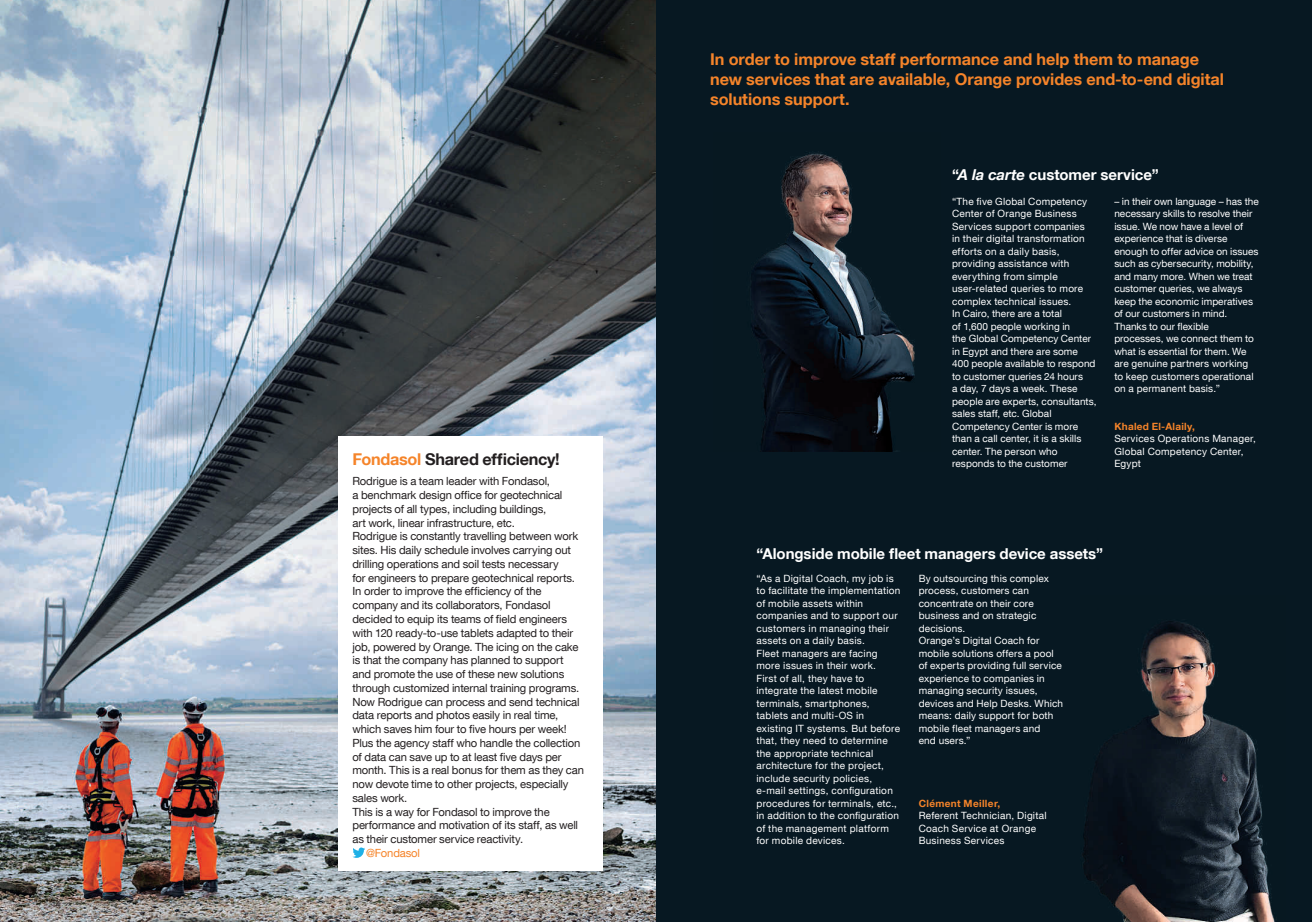
<style>
.page{position:relative;width:1312px;height:922px;background:#fff}
.page>*{position:absolute;margin:0;border:0;box-sizing:border-box;transform-origin:0 0}
.t1{font:700 16.25px/20px "Helvetica Neue LT Com";letter-spacing:-.005em;color:#f5842a}
.t2{font:700 16.25px "Helvetica Neue LT Com";letter-spacing:-.02em;color:#231f20}
.t3{font:700 15px "Helvetica Neue LT Com";letter-spacing:-.005em;color:#fff}
.t4{font:11.25px/13.8px "Helvetica Neue LT Com";letter-spacing:-.015em;color:#231f20}
.t5{font:11.25px "Helvetica Neue LT Com";letter-spacing:-.015em;color:#f5842a}
.t6{font:10px/12.5px "Helvetica Neue LT Com";letter-spacing:.015em;color:#fff}
.t7{font:700 10px "Helvetica Neue LT Com";letter-spacing:.03em;color:#f5842a}
.t8{font:8.75px "Helvetica Neue LT Com";color:#231f20}
.s1{color:#f5842a}
.s2{font-style:italic}
</style>
<div class="page">
<img style="left:0;top:0;width:656px;height:921px">
<div style="left:656px;top:0;width:655px;height:921px;background:#071822"></div>
<img style="left:1083px;top:621px;width:192px;height:300px">
<img style="left:751px;top:152px;width:164px;height:299px">
<div style="left:338px;top:436px;width:264px;height:434px;background:#fff"></div>
<svg style="left:352px;top:847px;width:13px;height:10px"></svg>
<p class="t8" style="left:51px;top:900px;width:11px">14</p>
<h1 class="t2" style="left:352px;top:453px;width:209px"><span class="s1">Fondasol</span> Shared efficiency!</h1>
<p class="t4" style="left:352px;top:475px;width:233px">Rodrigue is a team leader with Fondasol,<br>a benchmark design office for geotechnical projects of all types, including buildings,<br>art work, linear infrastructure, etc.<br>Rodrigue is constantly travelling between work sites. His daily schedule involves carrying out drilling operations and soil tests necessary<br>for engineers to prepare geotechnical reports.<br>In order to improve the efficiency of the company and its collaborators, Fondasol decided to equip its teams of field engineers with 120 ready-to-use tablets adapted to their job, powered by Orange. The icing on the cake is that the company has planned to support and promote the use of these new solutions through customized internal training programs.<br>Now Rodrigue can process and send technical data reports and photos easily in real time, which saves him four to five hours per week!<br>Plus the agency staff who handle the collection of data can save up to at least five days per month. This is a real bonus for them as they can now devote time to other projects, especially sales work.<br>This is a way for Fondasol to improve the performance and motivation of its staff, as well as their customer service reactivity.</p>
<p class="t5" style="left:366px;top:848px;width:56px">@Fondasol</p>
<h1 class="t1" style="left:710px;top:50px;width:515px">In order to improve staff performance and help them to manage new services that are available, Orange provides end-to-end digital solutions support.</h1>
<h2 class="t3" style="left:951px;top:169px;width:208px">“<span class="s2">A la carte</span> customer service”</h2>
<p class="t6" style="left:951px;top:196px;width:146px">“The five Global Competency<br>Center of Orange Business<br>Services support companies<br>in their digital transformation efforts on a daily basis, providing assistance with everything from simple user-related queries to more complex technical issues.<br>In Cairo, there are a total<br>of 1,600 people working in<br>the Global Competency Center in Egypt and there are some<br>400 people available to respond to customer queries 24 hours<br>a day, 7 days a week. These people are experts, consultants, sales staff, etc. Global<br>Competency Center is more than a call center, it is a skills center. The person who responds to the customer</p>
<p class="t6" style="left:1114px;top:196px;width:146px">– in their own language – has the necessary skills to resolve their issue. We now have a level of experience that is diverse enough to offer advice on issues such as cybersecurity, mobility, and many more. When we treat customer queries, we always keep the economic imperatives of our customers in mind.<br>Thanks to our flexible processes, we connect them to what is essential for them. We are genuine partners working to keep customers operational on a permanent basis.”</p>
<p class="t7" style="left:1114px;top:422px;width:82px">Khaled El-Alaily,</p>
<p class="t6" style="left:1114px;top:433px;width:143px">Services Operations Manager,<br>Global Competency Center,<br>Egypt</p>
<h2 class="t3" style="left:756px;top:548px;width:348px">“Alongside mobile fleet managers device assets”</h2>
<p class="t6" style="left:756px;top:572px;width:145px">“As a Digital Coach, my job is to facilitate the implementation of mobile assets within companies and to support our customers in managing their assets on a daily basis.<br>Fleet managers are facing more issues in their work.<br>First of all, they have to integrate the latest mobile terminals, smartphones, tablets and multi-OS in existing IT systems. But before that, they need to determine the appropriate technical architecture for the project, include security policies, e-mail settings, configuration procedures for terminals, etc., in addition to the configuration of the management platform for mobile devices.</p>
<p class="t6" style="left:918px;top:572px;width:146px">By outsourcing this complex process, customers can concentrate on their core business and on strategic decisions.<br>Orange’s Digital Coach for mobile solutions offers a pool of experts providing full service experience to companies in managing security issues, devices and Help Desks. Which means: daily support for both mobile fleet managers and<br>end users.”</p>
<p class="t7" style="left:918px;top:799px;width:83px">Clément Meiller,</p>
<p class="t6" style="left:918px;top:809px;width:129px">Referent Technician, Digital<br>Coach Service at Orange<br>Business Services</p>
</div>
